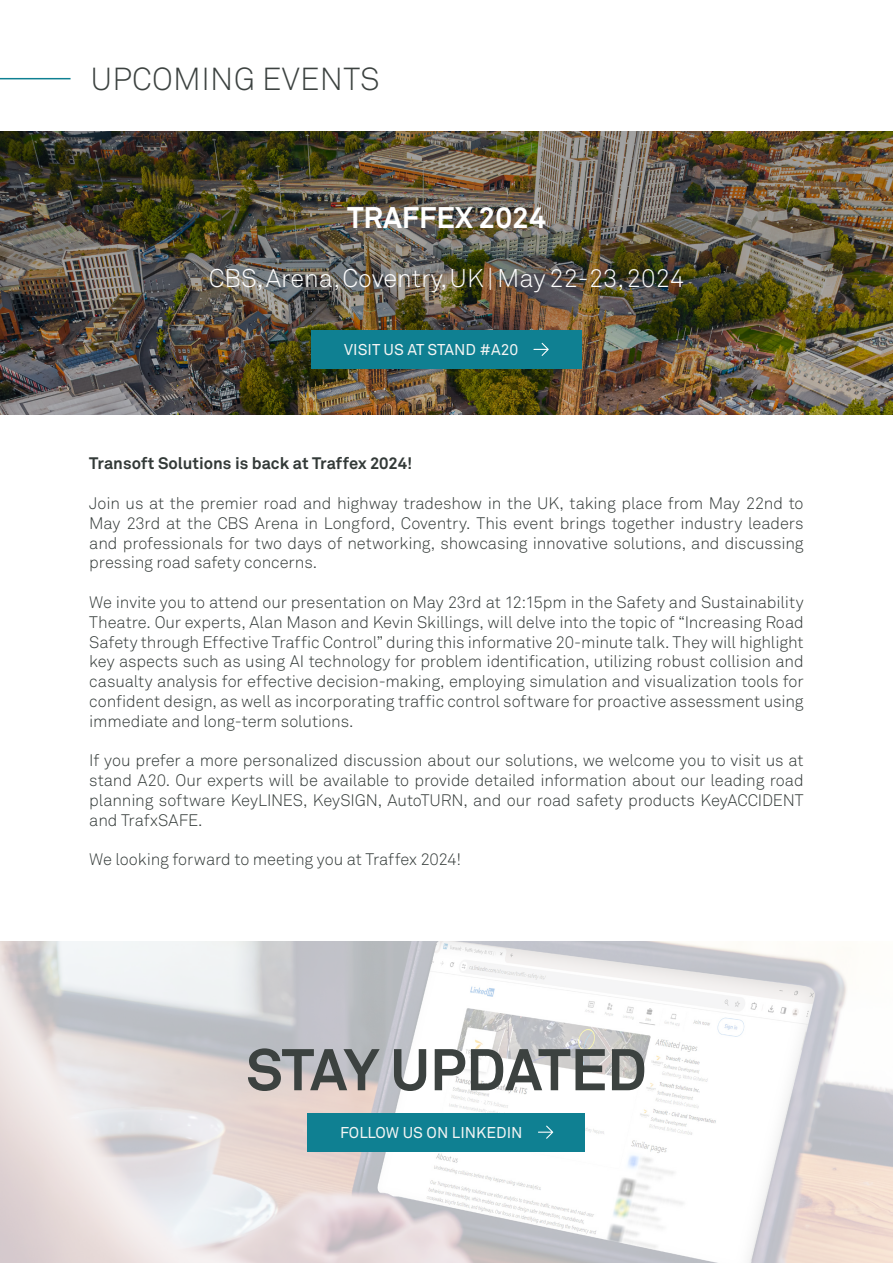
<style>
.page{position:relative;width:893px;height:1263px;background:#fff}
.page>*{position:absolute;margin:0;border:0;box-sizing:border-box;transform-origin:0 0}
.t1{font:700 58.05px "Akkurat Pro";letter-spacing:-.01em;color:#3c4240}
.t2{font:300 31.5px "Akkurat Pro";letter-spacing:.01em;color:#3c4240}
.t3{font:700 29.55px "Akkurat Pro";color:#fff}
.t4{font:300 25.35px "Akkurat Pro";color:#fff}
.t5{font:300 16.5px/19.8px "Akkurat Pro";letter-spacing:-.005em;color:#333a38;text-align:justify}
.t6{font:700 16.5px "Akkurat Pro";color:#333a38}
.t7{font:15.45px "Akkurat Pro";color:#f4f5f4}
</style>
<div class="page">
<img style="left:0;top:131px;width:893px;height:284px">
<hr style="left:0;top:78px;width:71px;height:1px;background:#0f8092">
<div style="left:311px;top:330px;width:271px;height:39px;background:#0f8092"></div>
<svg style="left:533px;top:343px;width:16px;height:13px"></svg>
<img style="left:0;top:941px;width:893px;height:322px">
<div style="left:308px;top:1113px;width:277px;height:39px;background:#0f8092"></div>
<svg style="left:538px;top:1125px;width:15px;height:14px"></svg>
<h2 class="t2" style="left:90px;top:61px;width:291px">UPCOMING EVENTS</h2>
<h3 class="t3" style="left:347px;top:200px;width:200px">TRAFFEX 2024</h3>
<h3 class="t4" style="left:209px;top:263px;width:477px">CBS, Arena, Coventry, UK | May 22-23, 2024</h3>
<p class="t7" style="left:344px;top:341px;width:176px">VISIT US AT STAND #A20</p>
<p class="t6" style="left:89px;top:453px;width:325px">Transoft Solutions is back at Traffex 2024!</p>
<p class="t5" style="left:89px;top:493px;width:716px">Join us at the premier road and highway tradeshow in the UK, taking place from May 22nd to May 23rd at the CBS Arena in Longford, Coventry. This event brings together industry leaders and professionals for two days of networking, showcasing innovative solutions, and discussing pressing road safety concerns.</p>
<p class="t5" style="left:89px;top:592px;width:716px">We invite you to attend our presentation on May 23rd at 12:15pm in the Safety and Sustainability Theatre. Our experts, Alan Mason and Kevin Skillings, will delve into the topic of “Increasing Road Safety through Effective Traffic Control” during this informative 20-minute talk. They will highlight key aspects such as using AI technology for problem identification, utilizing robust collision and casualty analysis for effective decision-making, employing simulation and visualization tools for confident design, as well as incorporating traffic control software for proactive assessment using immediate and long-term solutions.</p>
<p class="t5" style="left:89px;top:751px;width:716px">If you prefer a more personalized discussion about our solutions, we welcome you to visit us at stand A20. Our experts will be available to provide detailed information about our leading road planning software KeyLINES, KeySIGN, AutoTURN, and our road safety products KeyACCIDENT and TrafxSAFE.</p>
<p class="t5" style="left:89px;top:850px;width:373px">We looking forward to meeting you at Traffex 2024!</p>
<h1 class="t1" style="left:246px;top:1034px;width:402px">STAY UPDATED</h1>
<p class="t7" style="left:340px;top:1123px;width:184px">FOLLOW US ON LINKEDIN</p>
</div>
